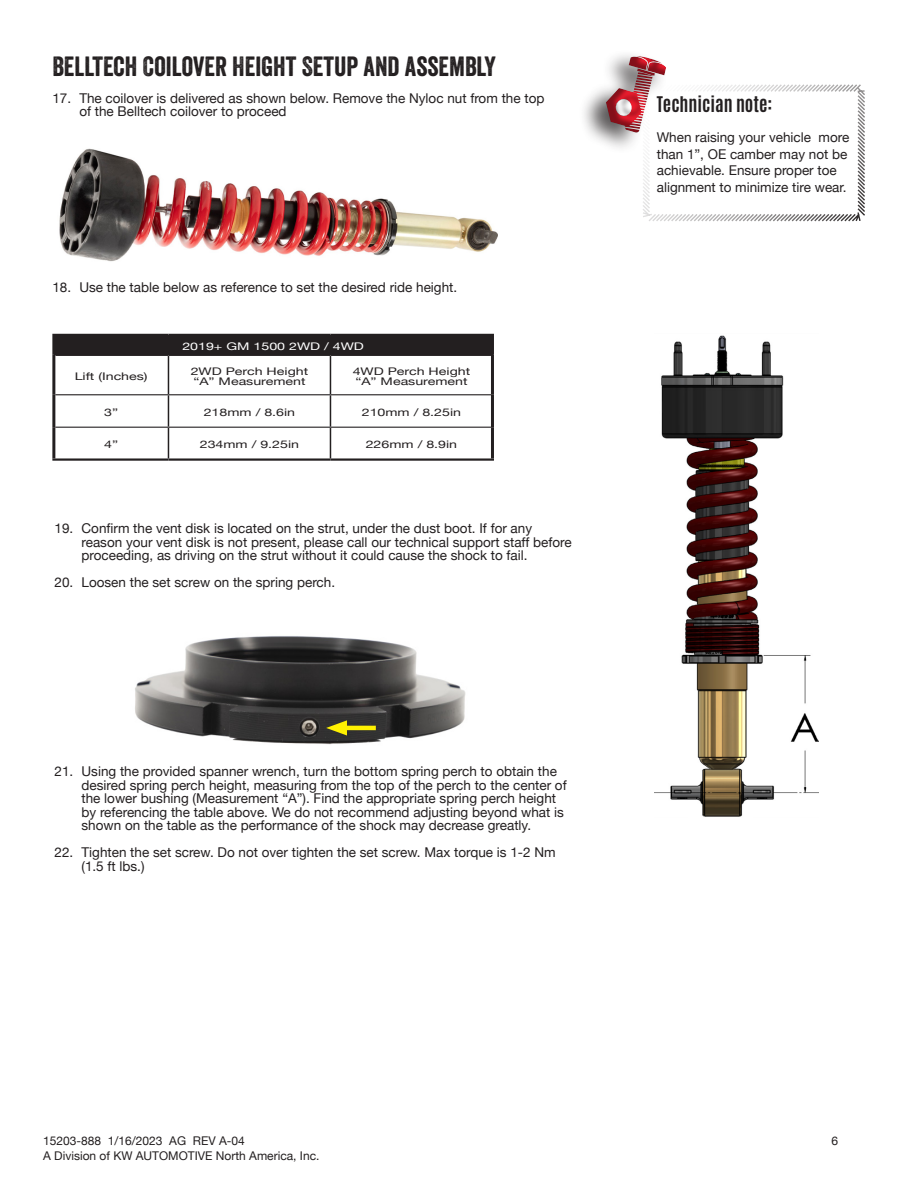
<style>
.page{position:relative;width:918px;height:1188px;background:#fff}
.page>*{position:absolute;margin:0;border:0;box-sizing:border-box;transform-origin:0 0}
.t1{font:27px "Veneer";color:#231f20}
.t2{font:700 18px "Antonio";color:#231f20}
.t3{font:13.5px/13.5px "Helvetica Neue";color:#231f20}
.t4{font:12px "Helvetica Neue";color:#231f20}
.t5{font:10.5px "Helvetica Neue";color:#231f20;scale:1.35 1}
.t6{font:10.5px "Helvetica Neue";color:#fff;scale:1.35 1}
</style>
<div class="page">
<div style="left:54px;top:335px;width:438px;height:20px;background:#231f20"></div>
<hr style="left:491px;top:336px;width:3px;height:19px;background:#231f20">
<hr style="left:52px;top:355px;width:3px;height:40px;background:#231f20">
<hr style="left:491px;top:355px;width:3px;height:40px;background:#231f20">
<hr style="left:52px;top:395px;width:3px;height:32px;background:#231f20">
<hr style="left:491px;top:395px;width:3px;height:32px;background:#231f20">
<hr style="left:52px;top:427px;width:3px;height:31px;background:#231f20">
<hr style="left:491px;top:427px;width:3px;height:31px;background:#231f20">
<hr style="left:168px;top:356px;width:1px;height:38px;background:#231f20">
<hr style="left:330px;top:356px;width:1px;height:38px;background:#231f20">
<hr style="left:168px;top:395px;width:1px;height:32px;background:#231f20">
<hr style="left:330px;top:395px;width:1px;height:32px;background:#231f20">
<hr style="left:168px;top:428px;width:1px;height:30px;background:#231f20">
<hr style="left:330px;top:428px;width:1px;height:30px;background:#231f20">
<hr style="left:55px;top:394px;width:113px;height:1px;background:#231f20">
<hr style="left:168px;top:394px;width:162px;height:1px;background:#231f20">
<hr style="left:330px;top:394px;width:161px;height:1px;background:#231f20">
<hr style="left:55px;top:427px;width:113px;height:1px;background:#231f20">
<hr style="left:168px;top:427px;width:162px;height:1px;background:#231f20">
<hr style="left:330px;top:427px;width:161px;height:1px;background:#231f20">
<hr style="left:52px;top:458px;width:116px;height:3px;background:#231f20">
<hr style="left:168px;top:458px;width:162px;height:3px;background:#231f20">
<hr style="left:330px;top:458px;width:164px;height:3px;background:#231f20">
<hr style="left:52px;top:334px;width:116px;height:2px;background:#231f20">
<hr style="left:168px;top:334px;width:162px;height:2px;background:#231f20">
<hr style="left:330px;top:334px;width:164px;height:2px;background:#231f20">
<hr style="left:55px;top:354px;width:113px;height:2px;background:#231f20">
<hr style="left:168px;top:354px;width:162px;height:2px;background:#231f20">
<hr style="left:330px;top:354px;width:161px;height:2px;background:#231f20">
<hr style="left:52px;top:336px;width:3px;height:19px;background:#231f20">
<div style="left:579px;top:49px;width:88px;height:106px;background:#231f20;opacity:.73"></div>
<svg style="left:601px;top:52px;width:264px;height:170px"></svg>
<img style="left:654px;top:335px;width:164px;height:482px">
<img style="left:59px;top:148px;width:438px;height:114px">
<img style="left:135px;top:636px;width:331px;height:109px">
<hr style="left:339px;top:726px;width:37px;height:4px;background:#fff101">
<svg style="left:326px;top:720px;width:21px;height:16px"></svg>
<p class="t1" style="left:52px;top:49px;width:445px">BELLTECH COILOVER HEIGHT SETUP AND ASSEMBLY</p>
<p class="t3" style="left:79px;top:91px;width:467px;text-indent:-27px">17. The coilover is delivered as shown below. Remove the Nyloc nut from the top of the Belltech coilover to proceed</p>
<p class="t3" style="left:52px;top:280px;width:406px">18. Use the table below as reference to set the desired ride height.</p>
<p class="t5" style="left:75px;top:370px;width:56px">Lift (Inches)</p>
<p class="t6" style="left:182px;top:340px;width:136px">2019+ GM 1500 2WD / 4WD</p>
<p class="t5" style="left:191px;top:365px;width:89px">2WD Perch Height</p>
<p class="t5" style="left:193px;top:375px;width:85px">“A” Measurement</p>
<p class="t5" style="left:353px;top:365px;width:89px">4WD Perch Height</p>
<p class="t5" style="left:355px;top:375px;width:85px">“A” Measurement</p>
<p class="t5" style="left:104px;top:406px;width:12px">3”</p>
<p class="t5" style="left:204px;top:406px;width:69px">218mm / 8.6in</p>
<p class="t5" style="left:362px;top:406px;width:75px">210mm / 8.25in</p>
<p class="t5" style="left:104px;top:438px;width:12px">4”</p>
<p class="t5" style="left:200px;top:438px;width:75px">234mm / 9.25in</p>
<p class="t5" style="left:366px;top:438px;width:69px">226mm / 8.9in</p>
<p class="t3" style="left:82px;top:522px;width:492px;text-indent:-27px">19. Confirm the vent disk is located on the strut, under the dust boot. If for any reason your vent disk is not present, please call our technical support staff before proceeding, as driving on the strut without it could cause the shock to fail.</p>
<p class="t3" style="left:55px;top:576px;width:282px">20. Loosen the set screw on the spring perch.</p>
<p class="t3" style="left:82px;top:765px;width:487px;text-indent:-27px">21. Using the provided spanner wrench, turn the bottom spring perch to obtain the desired spring perch height, measuring from the top of the perch to the center of the lower bushing (Measurement “A”). Find the appropriate spring perch height by referencing the table above. We do not recommend adjusting beyond what is shown on the table as the performance of the shock may decrease greatly.</p>
<p class="t3" style="left:82px;top:846px;width:476px;text-indent:-27px">22. Tighten the set screw. Do not over tighten the set screw. Max torque is 1-2 Nm (1.5 ft lbs.)</p>
<p class="t2" style="left:657px;top:91px;width:117px">Technician note:</p>
<p class="t3" style="left:657px;top:129px;width:194px;line-height:16.5px">When raising your vehicle more than 1”, OE camber may not be achievable. Ensure proper toe alignment to minimize tire wear.</p>
<p class="t4" style="left:43px;top:1134px;width:203px">15203-888 1/16/2023 AG REV A-04</p>
<p class="t4" style="left:832px;top:1134px;width:8px">6</p>
<p class="t4" style="left:43px;top:1148px;width:278px">A Division of KW AUTOMOTIVE North America, Inc.</p>
</div>
